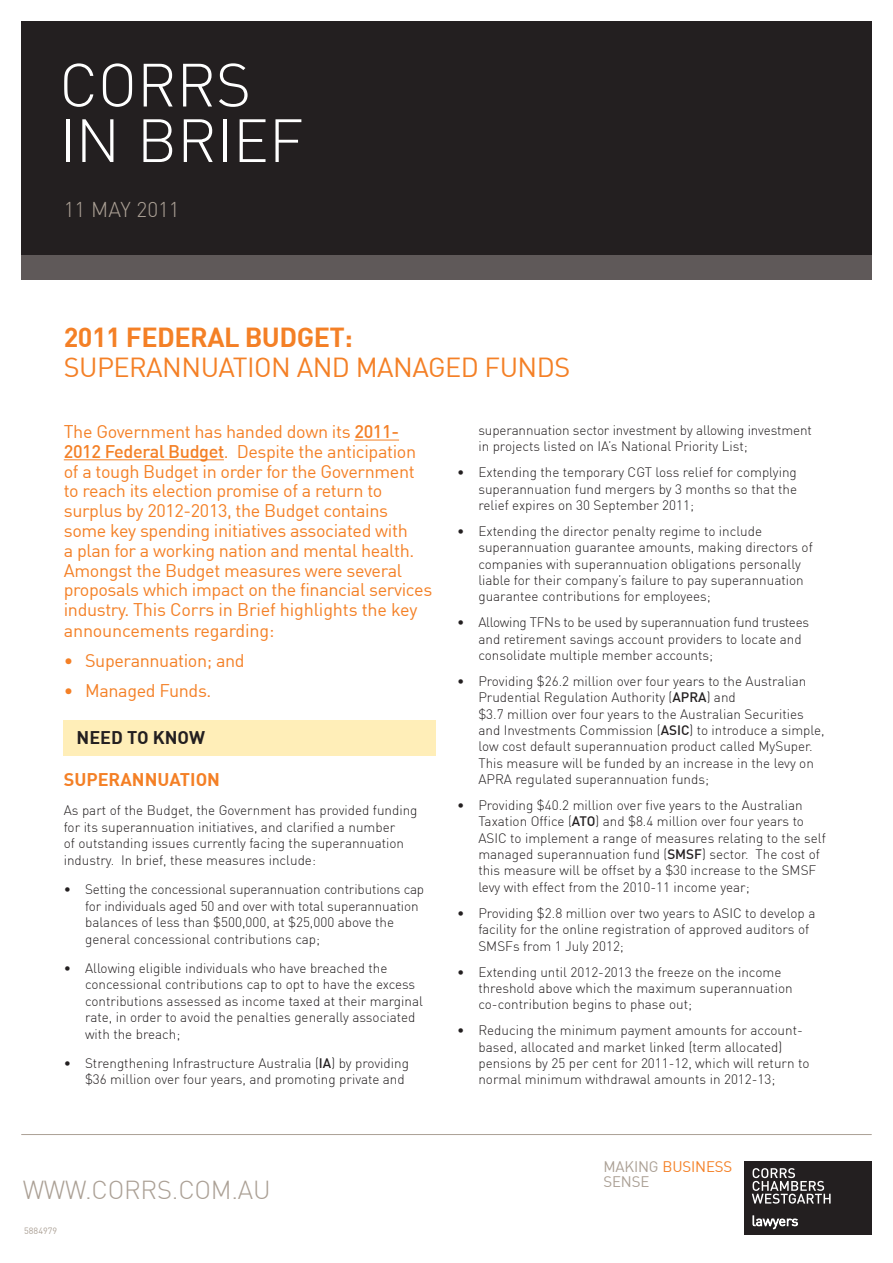
<style>
.page{position:relative;width:893px;height:1263px;background:#fff}
.page>*{position:absolute;margin:0;border:0;box-sizing:border-box;transform-origin:0 0}
.t1{font:300 60px/55.5px "DIN";color:#fff}
.t2{font:27px "DIN";letter-spacing:-.02em;color:#f48026}
.t3{font:700 27px "DIN";letter-spacing:-.02em;color:#f48026}
.t4{font:300 25.5px "DIN";letter-spacing:-.01em;color:#aba095}
.t5{font:300 21px "DIN";color:#aba095}
.t6{font:18px/20px "DIN";letter-spacing:-.02em;color:#f48026}
.t7{font:700 18px "DIN";color:#f48026}
.t8{font:700 18px "DIN";color:#231f20}
.t9{font:15px/15px "DIN";letter-spacing:-.01em;color:#aba095}
.t10{font:300 13.5px/16.4px "DIN";color:#231f20}
.t11{font:300 13.5px/16.4px "DIN";letter-spacing:-.02em;color:#231f20}
.t12{font:9px "DIN";color:#aba095}
.s1{font-weight:500}
.s2{color:#f48026}
</style>
<div class="page">
<div style="left:744px;top:1161px;width:128px;height:73px;background:#231f20"></div>
<svg style="left:752px;top:1168px;width:79px;height:35px"></svg>
<svg style="left:753px;top:1215px;width:45px;height:14px"></svg>
<hr style="left:21px;top:1134px;width:851px;height:1px;background:#aba095">
<div style="left:21px;top:21px;width:851px;height:234px;background:#231f20"></div>
<div style="left:64px;top:720px;width:372px;height:35px;background:#ffeeb8"></div>
<hr style="left:354px;top:440px;width:45px;height:1px;background:#f48026">
<hr style="left:64px;top:459px;width:160px;height:1px;background:#f48026">
<div style="left:21px;top:255px;width:851px;height:25px;background:#5f5959"></div>
<h1 class="t1" style="left:59px;top:57px;width:246px">corrs in brief</h1>
<h3 class="t5" style="left:64px;top:196px;width:117px">11 may 2011</h3>
<h2 class="t3" style="left:64px;top:319px;width:290px">2011 FEDERAL BUDGET:</h2>
<h2 class="t2" style="left:64px;top:350px;width:505px">Superannuation and Managed Funds</h2>
<p class="t6" style="left:64px;top:421px;width:370px">The Government has handed down its <span class="s1">2011- 2012 Federal Budget</span>. Despite the anticipation of a tough Budget in order for the Government to reach its election promise of a return to surplus by 2012-2013, the Budget contains some key spending initiatives associated with<br>a plan for a working nation and mental health.<br>Amongst the Budget measures were several proposals which impact on the financial services industry. This Corrs in Brief highlights the key announcements regarding:</p>
<h3 class="t6" style="left:64px;top:650px;width:182px">• Superannuation; and</h3>
<h3 class="t6" style="left:64px;top:680px;width:149px">• Managed Funds.</h3>
<h3 class="t8" style="left:77px;top:725px;width:130px">NEED TO KNOW</h3>
<h3 class="t7" style="left:64px;top:768px;width:158px">SUPERANNUATION</h3>
<p class="t10" style="left:64px;top:802px;width:355px">As part of the Budget, the Government has provided funding for its superannuation initiatives, and clarified a number<br>of outstanding issues currently facing the superannuation industry. I n brief, these measures include:</p>
<p class="t10" style="left:85px;top:881px;width:341px;text-indent:-21px">• Setting the concessional superannuation contributions cap for individuals aged 50 and over with total superannuation balances of less than $500,000, at $25,000 above the general concessional contributions cap;</p>
<p class="t10" style="left:85px;top:959px;width:339px;text-indent:-21px">• Allowing eligible individuals who have breached the concessional contributions cap to opt to have the excess contributions assessed as income taxed at their marginal rate, in order to avoid the penalties generally associated with the breach;</p>
<p class="t10" style="left:85px;top:1054px;width:325px;text-indent:-21px">• Strengthening Infrastructure Australia (<span class="s1">IA</span>) by providing $36 million over four years, and promoting private and</p>
<p class="t10" style="left:478px;top:422px;width:335px">superannuation sector investment by allowing investment in projects listed on IA’s National Priority List;</p>
<p class="t10" style="left:478px;top:464px;width:320px;text-align:justify;text-indent:-21px">• Extending the temporary CGT loss relief for complying superannuation fund mergers by 3 months so that the relief expires on 30 September 2011;</p>
<p class="t10" style="left:478px;top:523px;width:336px;text-indent:-21px">• Extending the director penalty regime to include superannuation guarantee amounts, making directors of companies with superannuation obligations personally liable for their company’s failure to pay superannuation guarantee contributions for employees;</p>
<p class="t11" style="left:478px;top:614px;width:332px;text-indent:-21px">• Allowing TFNs to be used by superannuation fund trustees and retirement savings account providers to locate and consolidate multiple member accounts;</p>
<p class="t10" style="left:478px;top:673px;width:348px;text-indent:-21px">• Providing $26.2 million over four years to the Australian Prudential Regulation Authority (<span class="s1">APRA</span>) and<br>$3.7 million over four years to the Australian Securities and Investments Commission (<span class="s1">ASIC</span>) to introduce a simple, low cost default superannuation product called MySuper.<br>This measure will be funded by an increase in the levy on APRA regulated superannuation funds;</p>
<p class="t10" style="left:478px;top:797px;width:327px;text-align:justify;text-indent:-21px">• Providing $40.2 million over five years to the Australian Taxation Office (<span class="s1">ATO</span>) and $8.4 million over four years to ASIC</p>
<p class="t10" style="left:478px;top:830px;width:349px;text-indent:32px">to implement a range of measures relating to the self managed superannuation fund (<span class="s1">SMSF</span>) sector. The cost of this measure will be offset by a $30 increase to the SMSF<br>levy with effect from the 2010-11 income year;</p>
<p class="t10" style="left:478px;top:905px;width:339px;text-indent:-21px">• Providing $2.8 million over two years to ASIC to develop a facility for the online registration of approved auditors of<br>SMSF</p>
<p class="t10" style="left:513px;top:937px;width:112px">s from 1 July 2012;</p>
<p class="t10" style="left:478px;top:963px;width:316px;text-indent:-21px">• Extending until 2012-2013 the freeze on the income threshold above which the maximum superannuation co-contribution begins to phase out;</p>
<p class="t10" style="left:478px;top:1022px;width:333px;text-indent:-21px">• Reducing the minimum payment amounts for account&shy;based, allocated and market linked (term allocated) pensions by 25 per cent for 2011-12, which will return to normal minimum withdrawal amounts in 2012-13;</p>
<h3 class="t4" style="left:23px;top:1174px;width:249px">www.corrs.com.au</h3>
<p class="t12" style="left:24px;top:1225px;width:34px">5884979</p>
<p class="t9" style="left:603px;top:1159px;width:130px">MAKING <span class="s2">BUSINESS<br></span>SENSE</p>
</div>
